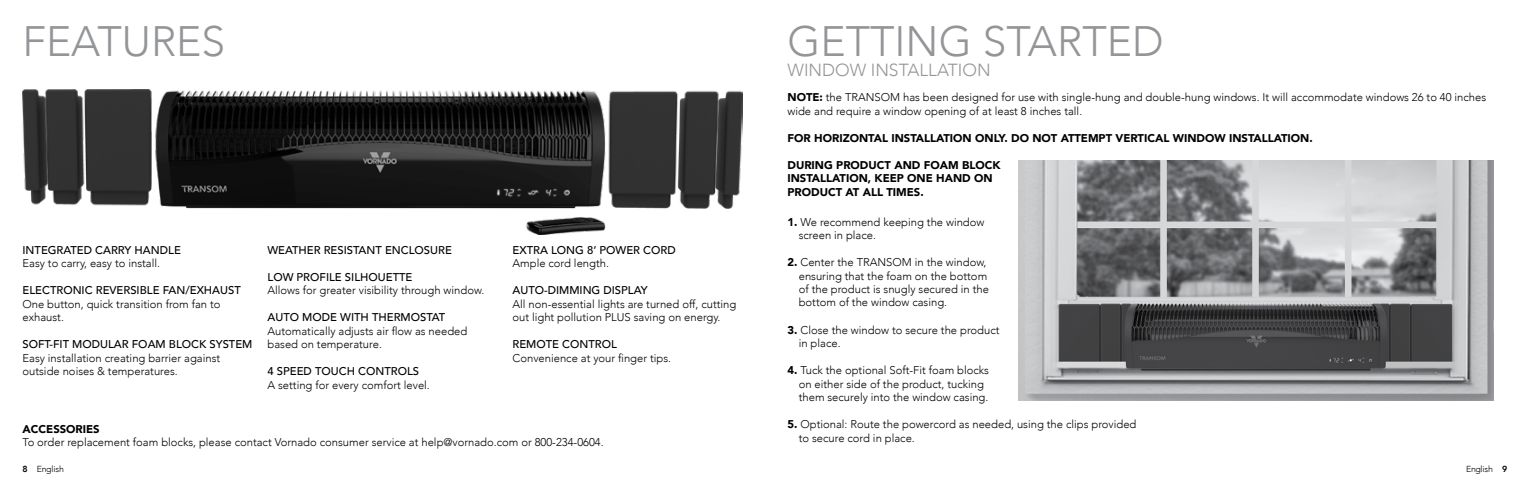
<style>
.page{position:relative;width:1530px;height:495px;background:#fff}
.page>*{position:absolute;margin:0;border:0;box-sizing:border-box;transform-origin:0 0}
.t1{font:300 42.5px "Avenir";color:#939598}
.t2{font:300 17.5px "Avenir";color:#939598}
.t3{font:300 11.25px/13.5px "Avenir";color:#000}
.t4{font:500 11.25px "Avenir";color:#000}
.t5{font:900 11.25px/13.5px "Avenir";color:#000}
.t6{font:300 8.75px "Avenir";letter-spacing:-.02em;color:#000}
.s1{font-weight:900}
.s2{font-weight:800}
</style>
<div class="page">
<img style="left:1018px;top:161px;width:476px;height:239px">
<img style="left:22px;top:90px;width:720px;height:145px">
<h1 class="t1" style="left:22px;top:16px;width:204px">FEATURES</h1>
<h1 class="t1" style="left:787px;top:16px;width:378px">GETTING STARTED</h1>
<h2 class="t2" style="left:787px;top:59px;width:205px">WINDOW INSTALLATION</h2>
<p class="t4" style="left:22px;top:240px;width:160px">INTEGRATED CARRY HANDLE</p>
<p class="t3" style="left:22px;top:257px;width:139px">Easy to carry, easy to install.</p>
<p class="t4" style="left:22px;top:281px;width:220px">ELECTRONIC REVERSIBLE FAN/EXHAUST</p>
<p class="t3" style="left:22px;top:297px;width:200px">One button, quick transition from fan to exhaust.</p>
<p class="t4" style="left:22px;top:335px;width:231px">SOFT-FIT MODULAR FOAM BLOCK SYSTEM</p>
<p class="t3" style="left:22px;top:351px;width:199px">Easy installation creating barrier against outside noises &amp; temperatures.</p>
<p class="t4" style="left:268px;top:240px;width:186px">WEATHER RESISTANT ENCLOSURE</p>
<p class="t4" style="left:268px;top:267px;width:146px">LOW PROFILE SILHOUETTE</p>
<p class="t3" style="left:268px;top:284px;width:218px">Allows for greater visibility through window.</p>
<p class="t4" style="left:268px;top:308px;width:179px">AUTO MODE WITH THERMOSTAT</p>
<p class="t3" style="left:268px;top:324px;width:201px">Automatically adjusts air flow as needed based on temperature.</p>
<p class="t4" style="left:268px;top:362px;width:153px">4 SPEED TOUCH CONTROLS</p>
<p class="t3" style="left:268px;top:378px;width:164px">A setting for every comfort level.</p>
<p class="t4" style="left:513px;top:240px;width:165px">EXTRA LONG 8’ POWER CORD</p>
<p class="t3" style="left:513px;top:257px;width:98px">Ample cord length.</p>
<p class="t4" style="left:513px;top:281px;width:137px">AUTO-DIMMING DISPLAY</p>
<p class="t3" style="left:513px;top:297px;width:225px">All non-essential lights are turned off, cutting out light pollution PLUS saving on energy.</p>
<p class="t4" style="left:513px;top:335px;width:106px">REMOTE CONTROL</p>
<p class="t3" style="left:513px;top:351px;width:160px">Convenience at your finger tips.</p>
<p class="t5" style="left:22px;top:422px;width:79px">ACCESSORIES</p>
<p class="t3" style="left:22px;top:435px;width:583px">To order replacement foam blocks, please contact Vornado consumer service at help@vornado.com or 800-234-0604.</p>
<p class="t3" style="left:788px;top:90px;width:700px"><span class="s1">NOTE:</span> the TRANSOM has been designed for use with single-hung and double-hung windows. It will accommodate windows 26 to 40 inches wide and require a window opening of at least 8 inches tall.</p>
<p class="t5" style="left:788px;top:131px;width:527px">FOR HORIZONTAL INSTALLATION ONLY. DO NOT ATTEMPT VERTICAL WINDOW INSTALLATION.</p>
<p class="t5" style="left:788px;top:158px;width:215px">DURING PRODUCT AND FOAM BLOCK<br>INSTALLATION, KEEP ONE HAND ON<br>PRODUCT AT ALL TIMES.</p>
<p class="t3" style="left:799px;top:215px;width:187px;text-indent:-11px"><span class="s1">1.</span> We recommend keeping the window screen in place.</p>
<p class="t3" style="left:799px;top:255px;width:192px;text-indent:-11px"><span class="s1">2.</span> Center the TRANSOM in the window, ensuring that the foam on the bottom of the product is snugly secured in the bottom of the window casing.</p>
<p class="t3" style="left:799px;top:323px;width:202px;text-indent:-11px"><span class="s1">3.</span> Close the window to secure the product in place.</p>
<p class="t3" style="left:799px;top:363px;width:192px;text-indent:-11px"><span class="s1">4.</span> Tuck the optional Soft-Fit foam blocks on either side of the product, tucking them securely into the window casing.</p>
<p class="t3" style="left:799px;top:417px;width:339px;text-indent:-11px"><span class="s1">5.</span> Optional: Route the powercord as needed, using the clips provided to secure cord in place.</p>
<p class="t6" style="left:22px;top:464px;width:43px"><span class="s2">8</span> English</p>
<p class="t6" style="left:1466px;top:464px;width:43px">English <span class="s2">9</span></p>
</div>
